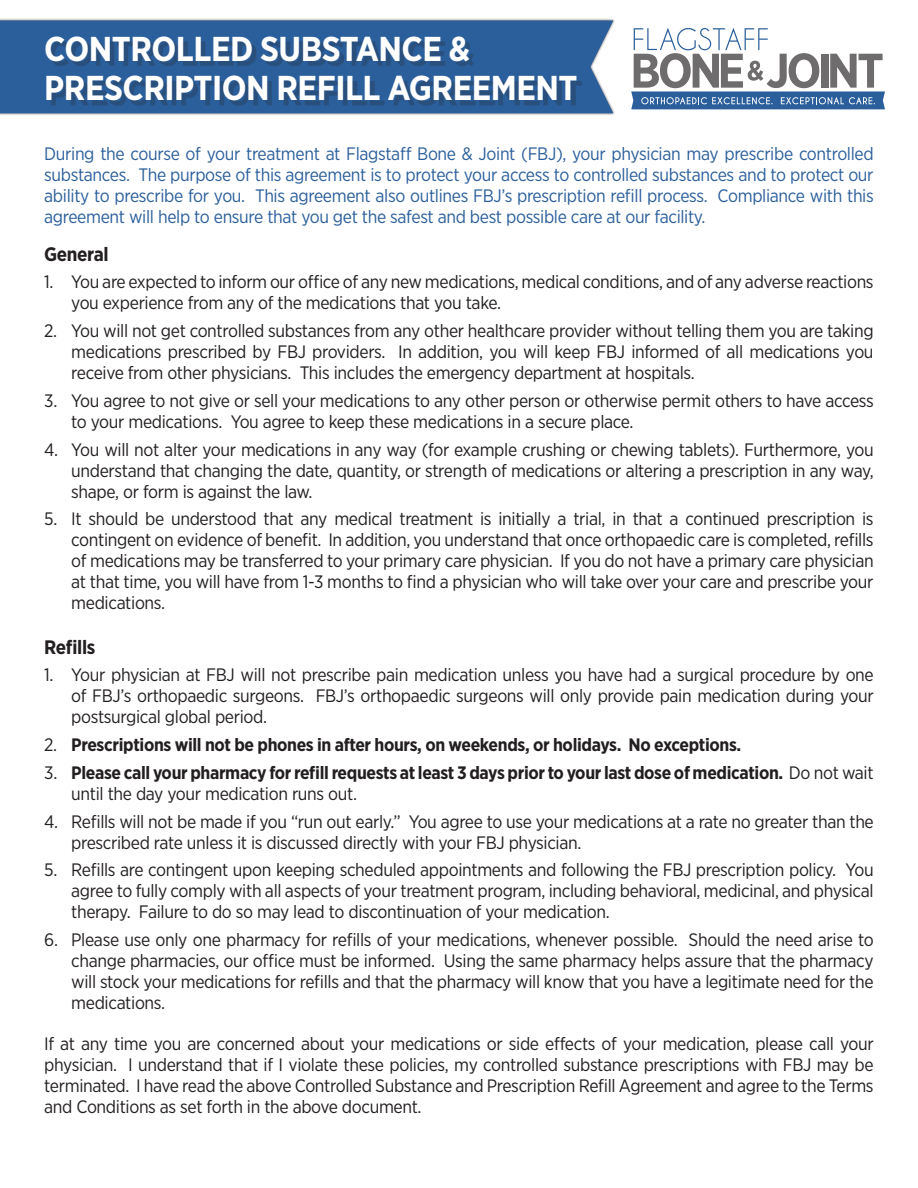
<style>
.page{position:relative;width:918px;height:1188px;background:#fff}
.page>*{position:absolute;margin:0;border:0;box-sizing:border-box;transform-origin:0 0}
.t1{font:700 34.5px/39px "Gotham Narrow";letter-spacing:-.015em;color:#fff}
.t2{font:700 19.5px "Gotham Narrow";letter-spacing:-.02em;color:#231f20}
.t3{font:18px/21px "Gotham Narrow";letter-spacing:-.02em;color:#231f20;text-align:justify}
.t4{font:18px/21px "Gotham Narrow";letter-spacing:-.02em;color:#2b5f9c;text-align:justify}
.t5{font:700 18px/21px "Gotham Narrow";letter-spacing:-.02em;color:#231f20}
.s1{font-weight:400}
</style>
<div class="page">
<div style="left:0;top:18px;width:616px;height:98px;background:#231f20;opacity:.75"></div>
<div style="left:0;top:21px;width:613px;height:92px;background:#2b5f9c"></div>
<div style="left:50px;top:41px;width:532px;height:65px;background:#231f20;opacity:.25"></div>
<svg style="left:631px;top:28px;width:254px;height:81px"></svg>
<p class="t1" style="left:44px;top:29px;width:535px">CONTROLLED SUBSTANCE &amp;<br>PRESCRIPTION REFILL AGREEMENT</p>
<p class="t4" style="left:44px;top:143px;width:831px">During the course of your treatment at Flagstaff Bone &amp; Joint (FBJ), your physician may prescribe controlled substances. The purpose of this agreement is to protect your access to controlled substances and to protect our ability to prescribe for you. This agreement also outlines FBJ’s prescription refill process. Compliance with this agreement will help to ensure that you get the safest and best possible care at our facility.</p>
<p class="t2" style="left:44px;top:241px;width:66px">General</p>
<p class="t3" style="left:71px;top:271px;width:804px;text-indent:-27px">1. You are expected to inform our office of any new medications, medical conditions, and of any adverse reactions you experience from any of the medications that you take.</p>
<p class="t3" style="left:71px;top:320px;width:804px;text-indent:-27px">2. You will not get controlled substances from any other healthcare provider without telling them you are taking medications prescribed by FBJ providers. In addition, you will keep FBJ informed of all medications you receive from other physicians. This includes the emergency department at hospitals.</p>
<p class="t3" style="left:71px;top:390px;width:804px;text-indent:-27px">3. You agree to not give or sell your medications to any other person or otherwise permit others to have access to your medications. You agree to keep these medications in a secure place.</p>
<p class="t3" style="left:71px;top:439px;width:804px;text-indent:-27px">4. You will not alter your medications in any way (for example crushing or chewing tablets). Furthermore, you understand that changing the date, quantity, or strength of medications or altering a prescription in any way, shape, or form is against the law.</p>
<p class="t3" style="left:71px;top:508px;width:804px;text-indent:-27px">5. It should be understood that any medical treatment is initially a trial, in that a continued prescription is contingent on evidence of benefit. In addition, you understand that once orthopaedic care is completed, refills of medications may be transferred to your primary care physician. If you do not have a primary care physician at that time, you will have from 1-3 months to find a physician who will take over your care and prescribe your medications.</p>
<p class="t2" style="left:44px;top:634px;width:53px">Refills</p>
<p class="t3" style="left:71px;top:664px;width:804px;text-indent:-27px">1. Your physician at FBJ will not prescribe pain medication unless you have had a surgical procedure by one of FBJ’s orthopaedic surgeons. FBJ’s orthopaedic surgeons will only provide pain medication during your postsurgical global period.</p>
<p class="t5" style="left:44px;top:734px;width:699px"><span class="s1">2.</span> Prescriptions will not be phones in after hours, on weekends, or holidays. No exceptions.</p>
<p class="t5" style="left:71px;top:762px;width:804px;text-indent:-27px"><span class="s1">3.</span> Please call your pharmacy for refill requests at least 3 days prior to your last dose of medication. <span class="s1">Do not wait until the day your medication runs out.</span></p>
<p class="t3" style="left:71px;top:811px;width:804px;text-indent:-27px">4. Refills will not be made if you “run out early.” You agree to use your medications at a rate no greater than the prescribed rate unless it is discussed directly with your FBJ physician.</p>
<p class="t3" style="left:71px;top:859px;width:804px;text-indent:-27px">5. Refills are contingent upon keeping scheduled appointments and following the FBJ prescription policy. You agree to fully comply with all aspects of your treatment program, including behavioral, medicinal, and physical therapy. Failure to do so may lead to discontinuation of your medication.</p>
<p class="t3" style="left:71px;top:929px;width:804px;text-indent:-27px">6. Please use only one pharmacy for refills of your medications, whenever possible. Should the need arise to change pharmacies, our office must be informed. Using the same pharmacy helps assure that the pharmacy will stock your medications for refills and that the pharmacy will know that you have a legitimate need for the medications.</p>
<p class="t3" style="left:44px;top:1033px;width:831px">If at any time you are concerned about your medications or side effects of your medication, please call your physician. I understand that if I violate these policies, my controlled substance prescriptions with FBJ may be terminated. I have read the above Controlled Substance and Prescription Refill Agreement and agree to the Terms and Conditions as set forth in the above document.</p>
</div>
